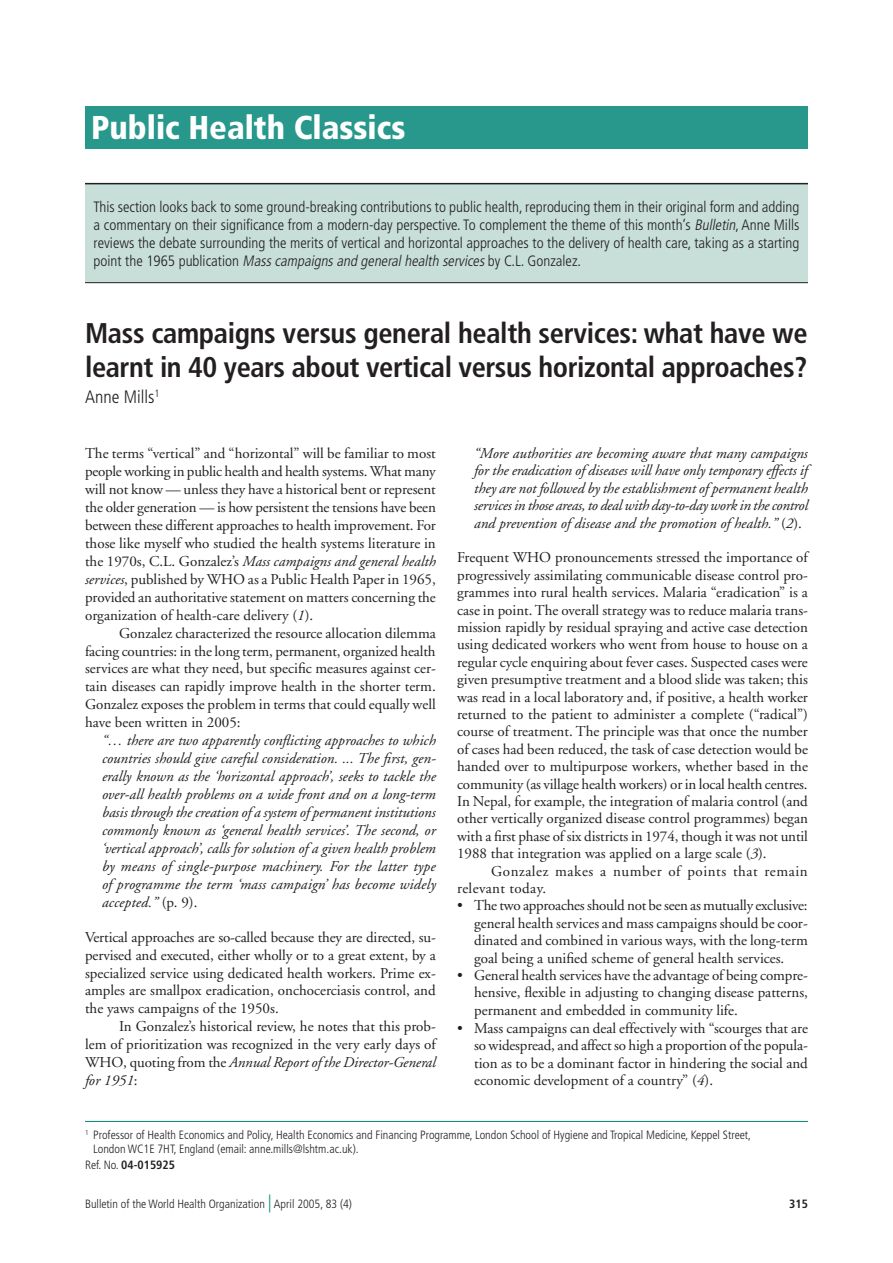
<style>
.page{position:relative;width:893px;height:1263px;background:#fff}
.page>*{position:absolute;margin:0;border:0;box-sizing:border-box;transform-origin:0 0}
.t1{font:900 condensed 33px "Frutiger";color:#fff}
.t2{font:700 condensed 28.5px/34px "Frutiger";letter-spacing:-.015em;color:#231f20}
.t3{font:300 condensed 18px "Frutiger";color:#231f20}
.t4{font:15px/17.4px "Adobe Garamond";color:#231f20;text-align:justify}
.t5{font:italic 15px/18px "Adobe Garamond";color:#231f20;text-align:justify}
.t6{font:300 condensed 15px/17.9px "Frutiger";color:#231f20;text-align:justify}
.t7{font:15px/17.4px "Adobe Garamond";letter-spacing:.04em;color:#231f20}
.t8{font:300 condensed 12px/14.2px "Frutiger";color:#231f20}
.t9{font:700 condensed 12px "Frutiger";color:#231f20}
.s1{font-style:italic}
.s2{font-style:normal}
.s3{font-weight:300}
.s4{font-size:18px;color:#008575}
</style>
<div class="page">
<div style="left:85px;top:184px;width:723px;height:99px;background:#c7ded9"></div>
<div style="left:85px;top:106px;width:723px;height:43px;background:#27988b"></div>
<hr style="left:85px;top:183px;width:723px;height:1px;background:#231f20">
<hr style="left:85px;top:282px;width:723px;height:1px;background:#231f20">
<hr style="left:85px;top:1121px;width:723px;height:1px;background:#008575">
<h1 class="t1" style="left:91px;top:108px;width:316px">Public Health Classics</h1>
<p class="t6" style="left:94px;top:199px;width:707px">This section looks back to some ground-breaking contributions to public health, reproducing them in their original form and adding a commentary on their significance from a modern-day perspective. To complement the theme of this month’s <span class="s1">Bulletin</span>, Anne Mills reviews the debate surrounding the merits of vertical and horizontal approaches to the delivery of health care, taking as a starting point the 1965 publication <span class="s1">Masscampaignsand generalhealth services</span>by C.L. Gonzalez.</p>
<h2 class="t2" style="left:85px;top:316px;width:724px">Mass campaigns versus general health services: what have we learnt in 40 years about vertical versus horizontal approaches?</h2>
<p class="t3" style="left:85px;top:386px;width:76px">Anne Mills<sup>1</sup></p>
<p class="t4" style="left:85px;top:445px;width:352px;line-height:18px">The terms “vertical” and “horizontal” will be familiar to most people working in public health and health systems. What many will not know — unless they have a historical bent or represent the older generation — is how persistent the tensions have been between these different approaches to health improvement. For those like myself who studied the health systems literature in the 1970s, C.L. Gonzalez’s <span class="s1">Mass campaigns and general health services</span>, published by WHO as a Public Health Paper in 1965, provided an authoritative statement on matters concerning the organization of health-care delivery (<span class="s1">1</span>).</p>
<p class="t4" style="left:85px;top:624px;width:352px;line-height:18px;text-indent:34px">Gonzalez characterized the resource allocation dilemma facing countries: in the long term, permanent, organized health services are what they need, but specific measures against cer&shy;tain diseases can rapidly improve health in the shorter term.<br>Gonzalez exposes the problem in terms that could equally well have been written in 2005:</p>
<p class="t5" style="left:102px;top:732px;width:335px">“… there are two apparently conflicting approaches to which countries should give careful consideration. ... The first, gen&shy;erally known as the ‘horizontal approach’, seeks to tackle the over-all health problems on a wide front and on a long-term basis through the creation of a system of permanent institutions commonly known as ‘general health services’. The second, or ‘vertical approach’, calls for solution of a given health problem by means of single-purpose machinery. For the latter type of programme the term ‘mass campaign’ has become widely accepted.” <span class="s2">(p. 9).</span></p>
<p class="t4" style="left:85px;top:928px;width:352px;line-height:17.9px">Vertical approaches are so-called because they are directed, su&shy;pervised and executed, either wholly or to a great extent, by a specialized service using dedicated health workers. Prime ex&shy;amples are smallpox eradication, onchocerciasis control, and the yaws campaigns of the 1950s.</p>
<p class="t4" style="left:85px;top:1018px;width:352px;line-height:17.9px;text-indent:34px">In Gonzalez’s historical review, he notes that this prob&shy;lem of prioritization was recognized in the very early days of WHO, quoting from the <span class="s1">Annual Report of the Director-General for 1951</span>:</p>
<p class="t5" style="left:474px;top:445px;width:335px;line-height:17.4px">“More authorities are becoming aware that many campaigns for the eradication of diseases will have only temporary effects if they are not followed by the establishment of permanent health services in those areas, to deal with day-to-day work in the control and prevention of disease and the promotion of health.” <span class="s2">(</span>2<span class="s2">).</span></p>
<p class="t4" style="left:457px;top:549px;width:352px">Frequent WHO pronouncements stressed the importance of progressively assimilating communicable disease control pro&shy;grammes into rural health services. Malaria “eradication” is a case in point. The overall strategy was to reduce malaria trans&shy;mission rapidly by residual spraying and active case detection using dedicated workers who went from house to house on a regular cycle enquiring about fever cases. Suspected cases were given presumptive treatment and a blood slide was taken; this was read in a local laboratory and, if positive, a health worker returned to the patient to administer a complete (“radical”) course of treatment. The principle was that once the number of cases had been reduced, the task of case detection would be handed over to multipurpose workers, whether based in the community (as village health workers) or in local health centres.<br>In Nepal, for example, the integration of malaria control (and other vertically organized disease control programmes) began with a first phase of six districts in 1974, though it was not until 1988 that integration was applied on a large scale (<span class="s1">3</span>).</p>
<p class="t7" style="left:457px;top:862px;width:352px;text-indent:34px">Gonzalez makes a number of points that remain relevant today.</p>
<p class="t4" style="left:474px;top:897px;width:335px;text-indent:-17px">• The two approaches should not be seen as mutually exclusive: general health services and mass campaigns should be coor&shy;dinated and combined in various ways, with the long-term goal being a unified scheme of general health services.</p>
<p class="t4" style="left:474px;top:967px;width:335px;text-indent:-17px">• General health services have the advantage of being compre&shy;hensive, flexible in adjusting to changing disease patterns, permanent and embedded in community life.</p>
<p class="t4" style="left:474px;top:1019px;width:335px;text-indent:-17px">• Mass campaigns can deal effectively with “scourges that are so widespread, and affect so high a proportion of the popula&shy;tion as to be a dominant factor in hindering the social and economic development of a country” (<span class="s1">4</span>).</p>
<p class="t8" style="left:93px;top:1128px;width:659px;text-indent:-8px"><sup>1</sup> Professor of Health Economics and Policy, Health Economics and Financing Programme, London School of Hygiene and Tropical Medicine, Keppel Street,<br>London WC1E 7HT, England (email: anne.mills@lshtm.ac.uk).</p>
<p class="t9" style="left:85px;top:1158px;width:91px"><span class="s3">Ref. No.</span> 04-015925</p>
<p class="t8" style="left:85px;top:1197px;width:268px">Bulletin of the World Health Organization <span class="s4">|</span> April 2005, 83 (4)</p>
<p class="t9" style="left:789px;top:1197px;width:20px">315</p>
</div>
